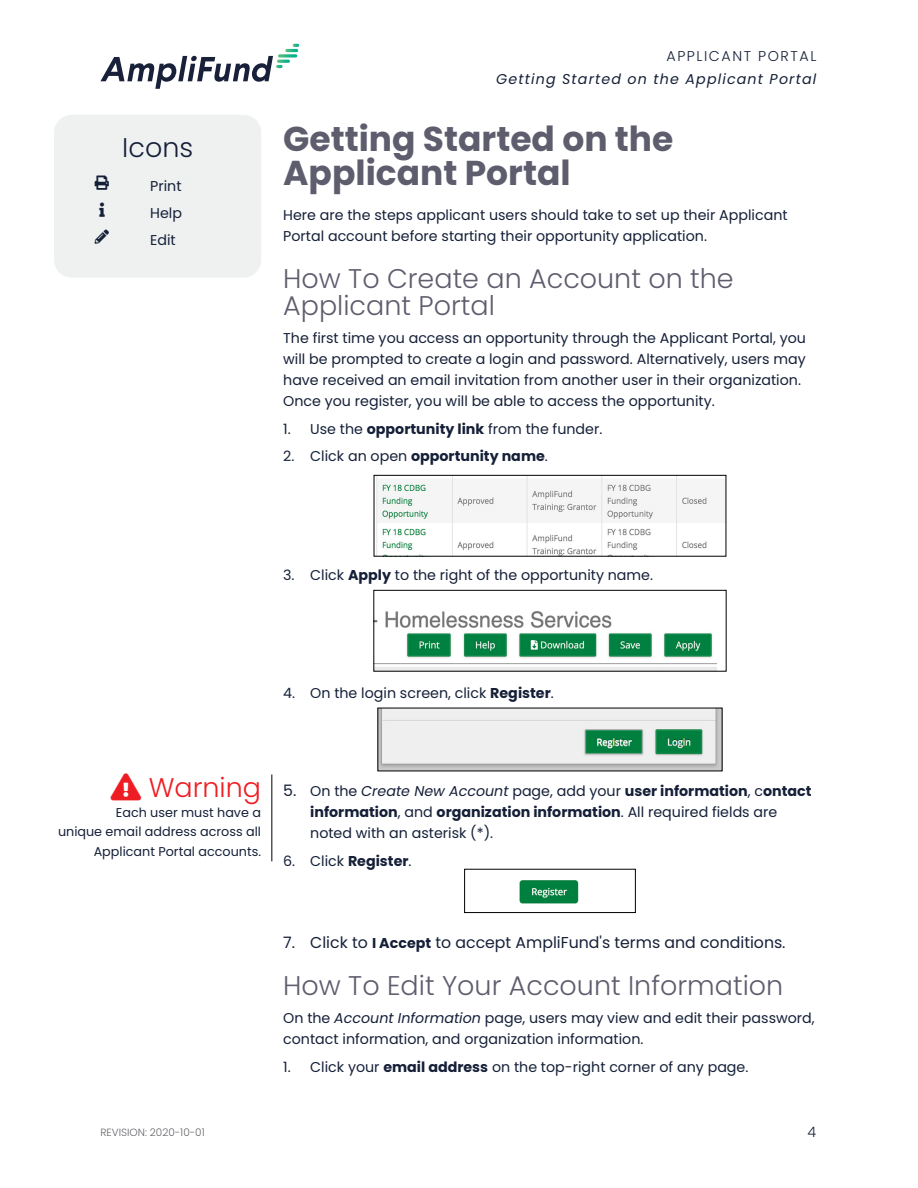
<style>
.page{position:relative;width:918px;height:1188px;background:#fff}
.page>*{position:absolute;margin:0;border:0;box-sizing:border-box;transform-origin:0 0}
.Heading_1{font:700 34.5px/34.5px "Poppins";color:#5e5d6e}
.Heading_2{font:300 27px/27px "Poppins";color:#5e5d6e}
.Note_title{font:300 27px "Poppins";color:#ee1d23}
.Icon_title{font:300 27px "Poppins";color:#152038}
.t1{font:15.75px "Poppins";color:#152038}
.Icon_Glossary{font:14.25px/21px "Poppins";color:#152038}
.t2{font:italic 14.25px "Poppins";letter-spacing:.08em;color:#152038}
.t3{font:700 14.25px "Poppins";color:#152038}
.t4{font:300 14.25px "Poppins";letter-spacing:.11em;color:#152038}
.Note{font:12.75px/19.5px "Poppins";color:#152038;text-align:right}
.t5{font:300 10.5px "Poppins";color:#64656a}
.s1{font-weight:700}
.s2{font-weight:400}
.s3{font-size:15.75px}
.s4{font-style:italic}
.s5{font-weight:700;font-size:14.25px}
</style>
<div class="page">
<svg style="left:100px;top:44px;width:199px;height:45px"></svg>
<div style="left:54px;top:115px;width:207px;height:163px;background:#eff0f0;border-radius:18px"></div>
<img style="left:376px;top:477px;width:348px;height:77px">
<div style="left:374px;top:475px;width:352px;height:81px;border:1px solid #000"></div>
<img style="left:376px;top:611px;width:341px;height:58px">
<div style="left:374px;top:590px;width:352px;height:81px;border:1px solid #000"></div>
<img style="left:380px;top:710px;width:340px;height:59px">
<img style="left:519px;top:880px;width:60px;height:24px">
<div style="left:464px;top:869px;width:172px;height:44px;border:1px solid #000"></div>
<hr style="left:272px;top:774px;width:1px;height:87px;background:#000">
<p class="Icon_title" style="left:122px;top:132px;width:72px">Icons</p>
<p class="Icon_Glossary" style="left:150px;top:175px;width:33px">Print</p>
<p class="Icon_Glossary" style="left:150px;top:202px;width:33px">Help</p>
<p class="Icon_Glossary" style="left:150px;top:229px;width:27px">Edit</p>
<p class="t4" style="left:667px;top:48px;width:151px">APPLICANT PORTAL</p>
<p class="t2" style="left:496px;top:71px;width:322px">Getting Started on the Applicant Portal</p>
<p class="Heading_1" style="left:283px;top:122px;width:392px">Getting Started on the<br>Applicant Portal</p>
<p class="Icon_Glossary" style="left:283px;top:205px;width:506px">Here are the steps applicant users should take to set up their Applicant<br>Portal account before starting their opportunity application.</p>
<p class="Heading_2" style="left:283px;top:265px;width:452px">How To Create an Account on the<br>Applicant Portal</p>
<p class="Icon_Glossary" style="left:283px;top:328px;width:524px">The first time you access an opportunity through the Applicant Portal, you will be prompted to create a login and password. Alternatively, users may have received an email invitation from another user in their organization.<br>Once you register, you will be able to access the opportunity.</p>
<p class="Icon_Glossary" style="left:283px;top:418px;width:321px">1. Use the <span class="s1">opportunity link</span> from the funder.</p>
<p class="t3" style="left:283px;top:448px;width:266px"><span class="s2">2. Click an open</span> opportunity name<span class="s2">.</span></p>
<p class="Icon_Glossary" style="left:283px;top:565px;width:371px">3. Click <span class="s1">Apply</span> to the right of the opportunity name.</p>
<p class="Icon_Glossary" style="left:283px;top:683px;width:272px">4. On the login screen, click <span class="s1">Register</span>.</p>
<p class="Note_title" style="left:111px;top:772px;width:152px">●▼□■▼■● Warning</p>
<p class="Note" style="left:58px;top:803px;width:204px">Each user must have a<br>unique email address across all<br>Applicant Portal accounts.</p>
<p class="Icon_Glossary" style="left:310px;top:781px;width:503px;text-indent:-27px"><span class="s3">5.</span> On the <span class="s4">Create New Account</span> page, add your <span class="s1">user information</span>, c<span class="s1">ontact information</span>, and <span class="s1">organization information</span>. All required fields are noted with an asterisk (*).</p>
<p class="Icon_Glossary" style="left:283px;top:850px;width:130px">6. Click <span class="s1">Register</span>.</p>
<p class="t5" style="left:100px;top:1127px;width:106px">REVISION: 2020-10-01</p>
<p class="t1" style="left:283px;top:934px;width:504px">7. Click to <span class="s5">I Accept</span> to accept AmpliFund's terms and conditions.</p>
<p class="Heading_2" style="left:283px;top:973px;width:502px">How To Edit Your Account Information</p>
<p class="Icon_Glossary" style="left:283px;top:1008px;width:533px">On the <span class="s4">Account Information</span> page, users may view and edit their password, contact information, and organization information.</p>
<p class="Icon_Glossary" style="left:283px;top:1057px;width:467px">1. Click your <span class="s1">email address</span> on the top-right corner of any page.</p>
<p class="t4" style="left:808px;top:1124px;width:10px">4</p>
</div>
